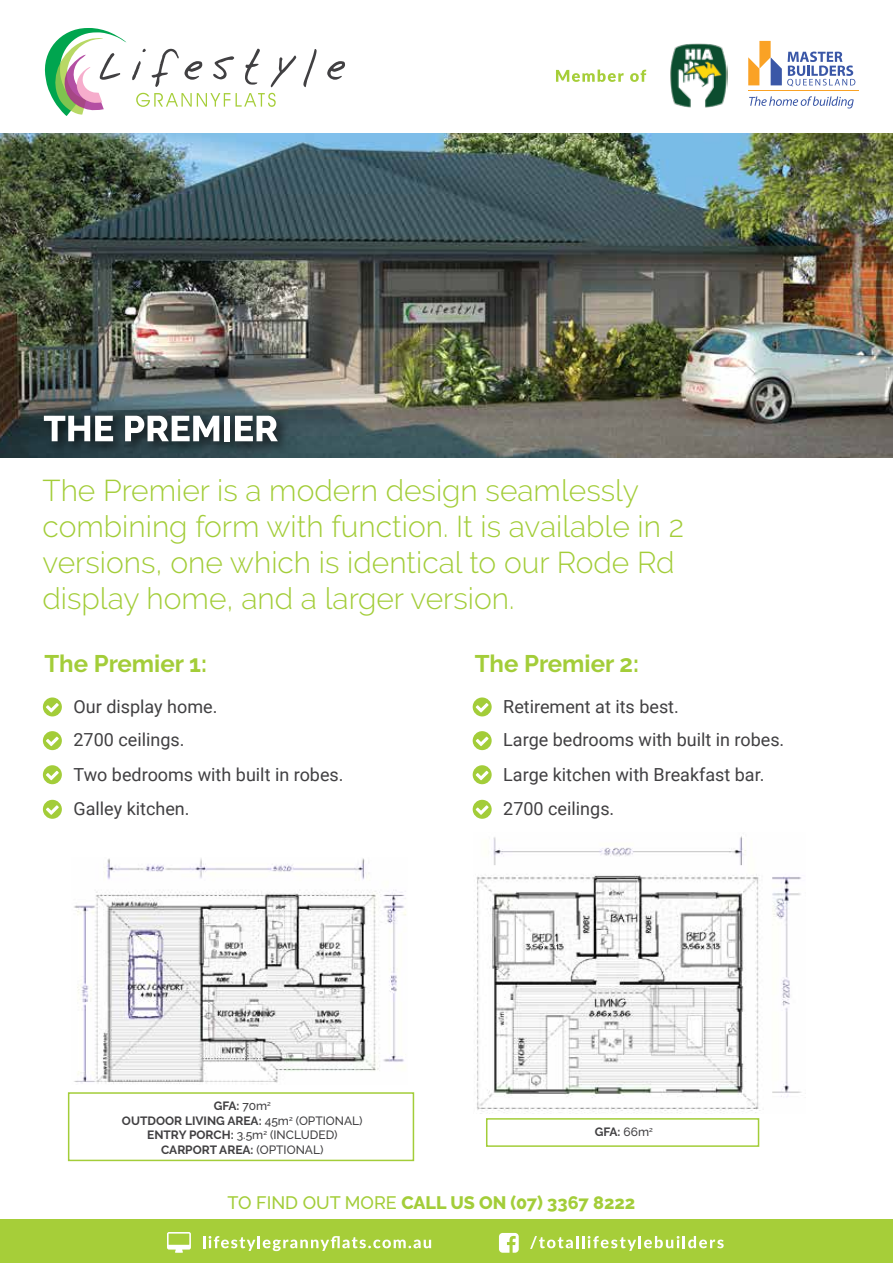
<style>
.page{position:relative;width:893px;height:1263px;background:#fff}
.page>*{position:absolute;margin:0;border:0;box-sizing:border-box;transform-origin:0 0}
.t1{font:300 30px/36px "Raleway";color:#a3cd39}
.t2{font:700 24px "Raleway";color:#a3cd39}
.t3{font:18px "Roboto";color:#414042}
.t4{font:800 18px "Raleway";color:#a3cd39}
.t5{font:700 12px/14.4px "Raleway";color:#414042;text-align:center}
.s1{font-weight:500}
</style>
<div class="page">
<img style="left:0;top:134px;width:893px;height:324px">
<img style="left:35px;top:407px;width:260px;height:51px">
<svg style="left:44px;top:416px;width:69px;height:25px"></svg>
<svg style="left:125px;top:416px;width:94px;height:25px"></svg>
<div style="left:224px;top:416px;width:6px;height:25px;background:#fff"></div>
<svg style="left:235px;top:416px;width:43px;height:25px"></svg>
<svg style="left:749px;top:96px;width:105px;height:12px"></svg>
<svg style="left:748px;top:41px;width:107px;height:45px"></svg>
<hr style="left:748px;top:91px;width:110px;height:1px;background:#faa225">
<svg style="left:44px;top:28px;width:301px;height:88px"></svg>
<img style="left:670px;top:43px;width:58px;height:65px">
<svg style="left:556px;top:70px;width:68px;height:12px"></svg>
<svg style="left:630px;top:70px;width:16px;height:12px"></svg>
<img style="left:74px;top:858px;width:332px;height:226px">
<img style="left:476px;top:836px;width:326px;height:277px">
<div style="left:68px;top:1092px;width:346px;height:69px;border:2px solid #a3cd39"></div>
<div style="left:0;top:1219px;width:893px;height:44px;background:#a6ce39"></div>
<svg style="left:530px;top:1236px;width:194px;height:15px"></svg>
<svg style="left:499px;top:1233px;width:20px;height:20px"></svg>
<svg style="left:203px;top:1236px;width:228px;height:15px"></svg>
<svg style="left:167px;top:1232px;width:24px;height:21px"></svg>
<div style="left:486px;top:1118px;width:273px;height:29px;border:2px solid #a3cd39"></div>
<svg style="left:43px;top:697px;width:19px;height:19px"></svg>
<svg style="left:473px;top:697px;width:19px;height:19px"></svg>
<svg style="left:43px;top:731px;width:19px;height:19px"></svg>
<svg style="left:473px;top:731px;width:19px;height:19px"></svg>
<svg style="left:43px;top:765px;width:19px;height:19px"></svg>
<svg style="left:473px;top:765px;width:19px;height:19px"></svg>
<svg style="left:43px;top:800px;width:19px;height:19px"></svg>
<svg style="left:473px;top:800px;width:19px;height:19px"></svg>
<h1 class="t1" style="left:43px;top:472px;width:643px">The Premier is a modern design seamlessly combining form with function. It is available in 2 versions, one which is identical to our Rode Rd display home, and a larger version.</h1>
<h2 class="t2" style="left:44px;top:649px;width:164px">The Premier 1:</h2>
<h2 class="t2" style="left:475px;top:649px;width:166px">The Premier 2:</h2>
<p class="t3" style="left:74px;top:694px;width:145px">Our display home.</p>
<p class="t3" style="left:503px;top:694px;width:177px">Retirement at its best.</p>
<p class="t3" style="left:74px;top:727px;width:113px">2700 ceilings.</p>
<p class="t3" style="left:503px;top:727px;width:283px">Large bedrooms with built in robes.</p>
<p class="t3" style="left:74px;top:761px;width:272px">Two bedrooms with built in robes.</p>
<p class="t3" style="left:503px;top:761px;width:263px">Large kitchen with Breakfast bar.</p>
<p class="t3" style="left:74px;top:796px;width:118px">Galley kitchen.</p>
<p class="t3" style="left:503px;top:796px;width:113px">2700 ceilings.</p>
<p class="t5" style="left:122px;top:1099px;width:242px">GFA: <span class="s1">70m</span><sup>2<br></sup>OUTDOOR LIVING AREA: <span class="s1">45m</span><sup>2</sup> <span class="s1">(OPTIONAL)<br></span>ENTRY PORCH: <span class="s1">3.5m</span><sup>2</sup> <span class="s1">(INCLUDED)<br></span>CARPORT AREA: <span class="s1">(OPTIONAL)</span></p>
<p class="t5" style="left:595px;top:1125px;width:60px">GFA: <span class="s1">66m</span><sup>2</sup></p>
<p class="t4" style="left:228px;top:1192px;width:409px"><span class="s1">TO FIND OUT MORE</span> CALL US ON (07) 3367 8222</p>
</div>
